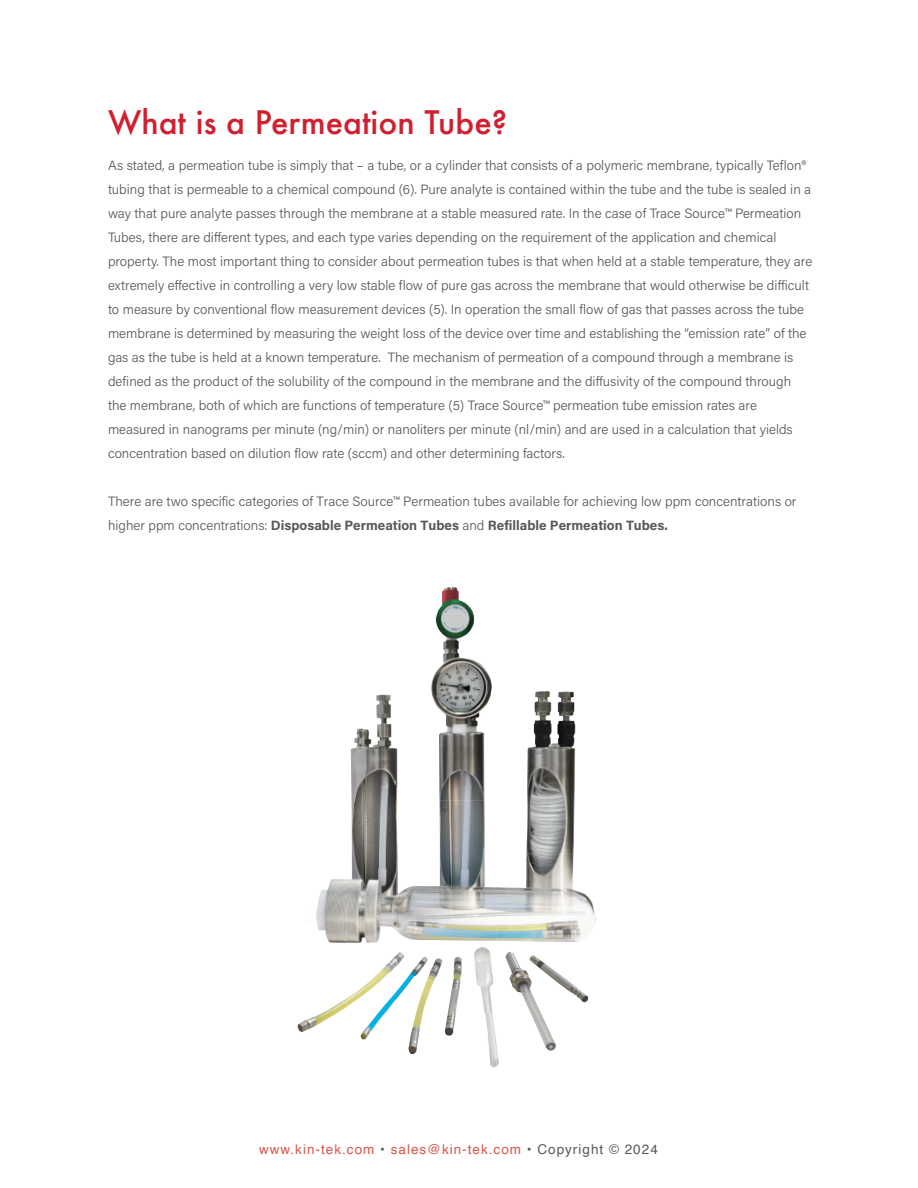
<style>
.page{position:relative;width:918px;height:1188px;background:#fff}
.page>*{position:absolute;margin:0;border:0;box-sizing:border-box;transform-origin:0 0}
.t1{font:500 31.5px "Futura";color:#cf202f}
.t2{font:300 13.5px/24px "Acumin Pro";color:#57585a}
.t3{font:13.5px "Helvetica";letter-spacing:.075em;color:#d8564a}
.s1{font-weight:700}
.s2{color:#57585a}
</style>
<div class="page">
<img style="left:397px;top:587px;width:95px;height:213px">
<img style="left:526px;top:691px;width:50px;height:162px">
<img style="left:347px;top:695px;width:50px;height:345px">
<img style="left:396px;top:800px;width:100px;height:214px">
<img style="left:298px;top:879px;width:49px;height:153px">
<img style="left:496px;top:853px;width:100px;height:213px">
<img style="left:408px;top:1014px;width:89px;height:53px">
<h1 class="t1" style="left:108px;top:101px;width:401px">What is a Permeation Tube?</h1>
<p class="t2" style="left:108px;top:153px;width:706px">As stated, a permeation tube is simply that – a tube, or a cylinder that consists of a polymeric membrane, typically Teflon® tubing that is permeable to a chemical compound (6). Pure analyte is contained within the tube and the tube is sealed in a way that pure analyte passes through the membrane at a stable measured rate. In the case of Trace Source™ Permeation Tubes, there are different types, and each type varies depending on the requirement of the application and chemical property. The most important thing to consider about permeation tubes is that when held at a stable temperature, they are extremely effective in controlling a very low stable flow of pure gas across the membrane that would otherwise be difficult to measure by conventional flow measurement devices (5). In operation the small flow of gas that passes across the tube membrane is determined by measuring the weight loss of the device over time and establishing the “emission rate” of the gas as the tube is held at a known temperature. The mechanism of permeation of a compound through a membrane is defined as the product of the solubility of the compound in the membrane and the diffusivity of the compound through the membrane, both of which are functions of temperature (5) Trace Source™ permeation tube emission rates are measured in nanograms per minute (ng/min) or nanoliters per minute (nl/min) and are used in a calculation that yields concentration based on dilution flow rate (sccm) and other determining factors.</p>
<p class="t2" style="left:108px;top:489px;width:690px">There are two specific categories of Trace Source™ Permeation tubes available for achieving low ppm concentrations or higher ppm concentrations: <span class="s1">Disposable Permeation Tubes</span> and <span class="s1">Refillable Permeation Tubes.</span></p>
<p class="t3" style="left:259px;top:1139px;width:400px">www.kin-tek.com <span class="s2">•</span> sales@kin-tek.com <span class="s2">• Copyright © 2024</span></p>
</div>
